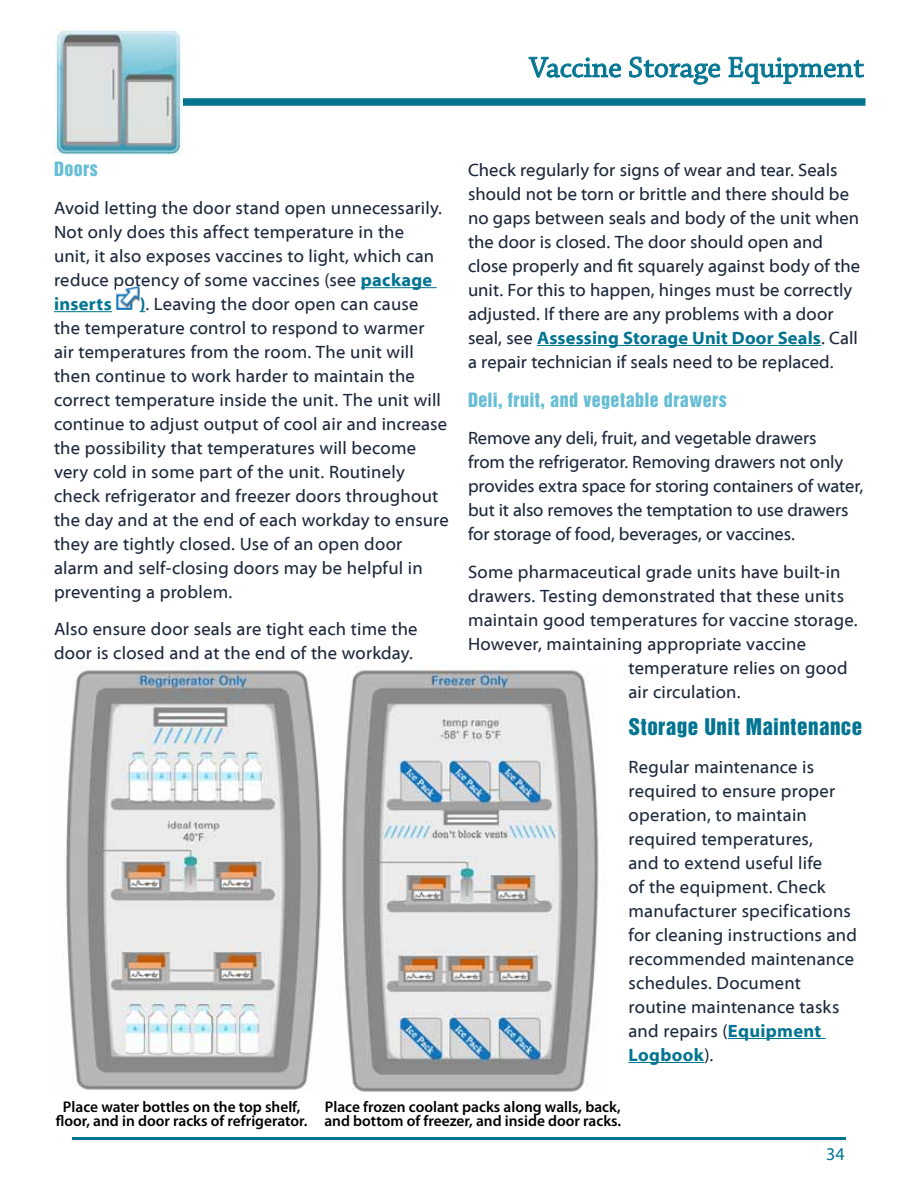
<style>
.page{position:relative;width:918px;height:1188px;background:#fff}
.page>*{position:absolute;margin:0;border:0;box-sizing:border-box;transform-origin:0 0}
.t1{font:30px "Chaparral Pro";color:#007491}
.Heading_2{font:21px "Helvetica Inserat LT Std";letter-spacing:.02em;color:#007491}
.Body_Text{font:18px/24px "Myriad Web Pro";letter-spacing:.01em;color:#1d283c}
.Heading_3{font:18px "Helvetica Inserat LT Std";letter-spacing:.025em;color:#68bed4}
.t2{font:18px "Myriad Pro";color:#007491}
.image_subtext{font:600 15.45px/14px "Myriad Pro";color:#000}
.s1{font-weight:700;color:#007491}
</style>
<div class="page">
<svg style="left:528px;top:56px;width:94px;height:22px"></svg>
<svg style="left:629px;top:56px;width:92px;height:29px"></svg>
<svg style="left:728px;top:56px;width:136px;height:29px"></svg>
<div style="left:56px;top:98px;width:810px;height:8px;background:#007491"></div>
<hr style="left:72px;top:1137px;width:774px;height:3px;background:#007491">
<img style="left:54px;top:27px;width:129px;height:129px">
<hr style="left:361px;top:287px;width:76px;height:1px;background:#007491">
<hr style="left:54px;top:311px;width:58px;height:1px;background:#007491">
<img style="left:116px;top:287px;width:23px;height:23px">
<hr style="left:537px;top:345px;width:284px;height:1px;background:#007491">
<hr style="left:728px;top:1038px;width:98px;height:1px;background:#007491">
<hr style="left:629px;top:1062px;width:75px;height:1px;background:#007491">
<img style="left:66px;top:666px;width:256px;height:424px">
<img style="left:340px;top:670px;width:259px;height:422px">
<h1 class="t1" style="left:529px;top:51px;width:336px">Vaccine Storage Equipment</h1>
<p class="Heading_3" style="left:54px;top:159px;width:45px">Doors</p>
<p class="Body_Text" style="left:54px;top:196px;width:388px">Avoid letting the door stand open unnecessarily.<br>Not only does this affect temperature in the unit, it also exposes vaccines to light, which can reduce potency of some vaccines (see <span class="s1">package inserts</span></p>
<p class="Body_Text" style="left:468px;top:158px;width:394px">Check regularly for signs of wear and tear. Seals should not be torn or brittle and there should be no gaps between seals and body of the unit when the door is closed. The door should open and close properly and fit squarely against body of the unit. For this to happen, hinges must be correctly adjusted. If there are any problems with a door seal, see <span class="s1">Assessing Storage Unit Door Seals</span>. Call a repair technician if seals need to be replaced.</p>
<p class="Heading_3" style="left:468px;top:389px;width:260px">Deli, fruit, and vegetable drawers</p>
<p class="Body_Text" style="left:468px;top:427px;width:397px">Remove any deli, fruit, and vegetable drawers<br>from the refrigerator. Removing drawers not only provides extra space for storing containers of water, but it also removes the temptation to use drawers for storage of food, beverages, or vaccines.</p>
<p class="Body_Text" style="left:468px;top:560px;width:374px">Some pharmaceutical grade units have built-in</p>
<p class="Body_Text" style="left:468px;top:584px;width:378px">drawers. Testing demonstrated that these units</p>
<p class="Body_Text" style="left:468px;top:608px;width:390px">maintain good temperatures for vaccine storage.</p>
<p class="Body_Text" style="left:468px;top:632px;width:340px">However, maintaining appropriate vaccine</p>
<p class="Body_Text" style="left:629px;top:656px;width:221px">temperature relies on good</p>
<p class="Body_Text" style="left:629px;top:680px;width:112px">air circulation.</p>
<p class="Heading_2" style="left:629px;top:714px;width:235px">Storage Unit Maintenance</p>
<p class="Body_Text" style="left:629px;top:755px;width:230px">Regular maintenance is required to ensure proper operation, to maintain required temperatures,<br>and to extend useful life<br>of the equipment. Check manufacturer specifications for cleaning instructions and recommended maintenance schedules. Document routine maintenance tasks and repairs (<span class="s1">Equipment<br>Logbook</span>).</p>
<p class="image_subtext" style="left:324px;top:1100px;width:298px">Place frozen coolant packs along walls, back, and bottom of freezer, and inside door racks.</p>
<p class="Body_Text" style="left:54px;top:292px;width:396px;text-indent:86px"><span class="s1">)</span>. Leaving the door open can cause the temperature control to respond to warmer<br>air temperatures from the room. The unit will then continue to work harder to maintain the correct temperature inside the unit. The unit will continue to adjust output of cool air and increase the possibility that temperatures will become very cold in some part of the unit. Routinely check refrigerator and freezer doors throughout the day and at the end of each workday to ensure they are tightly closed. Use of an open door alarm and self-closing doors may be helpful in preventing a problem.</p>
<p class="Body_Text" style="left:54px;top:618px;width:365px">Also ensure door seals are tight each time the door is closed and at the end of the workday.</p>
<p class="image_subtext" style="left:56px;top:1100px;width:253px;text-align:center">Place water bottles on the top shelf, floor, and in door racks of refrigerator.</p>
<p class="t2" style="left:826px;top:1144px;width:20px">34</p>
</div>
